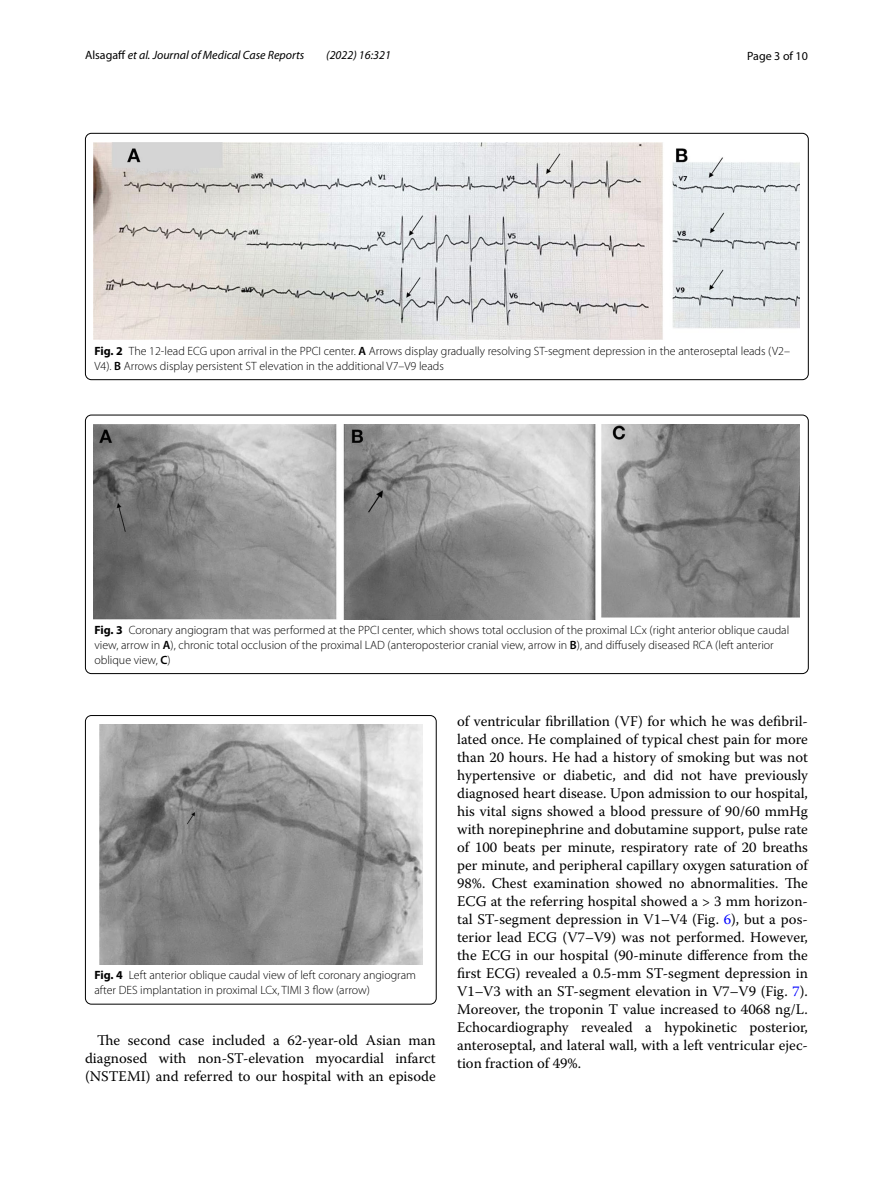
<style>
.page{position:relative;width:893px;height:1187px;background:#fff}
.page>*{position:absolute;margin:0;border:0;box-sizing:border-box;transform-origin:0 0}
.t1{font:14.7px/18px "Warnock Pro";color:#000;text-align:justify}
.t2{font:300 12px/15px "Myriad Pro";color:#000}
.t3{font:italic 12px "Myriad Pro";color:#000}
.t4{font:12px "Myriad Pro";color:#000}
.s1{font-style:normal}
.s2{font-weight:700}
.s3{font-weight:600}
.s4{color:#00f}
</style>
<div class="page">
<img style="left:94px;top:142px;width:706px;height:198px">
<div style="left:85px;top:133px;width:723px;height:247px;border:1px solid #000;border-radius:6px"></div>
<img style="left:94px;top:424px;width:706px;height:195px">
<div style="left:85px;top:415px;width:723px;height:258px;border:1px solid #000;border-radius:6px"></div>
<img style="left:99px;top:724px;width:323px;height:240px">
<div style="left:85px;top:715px;width:351px;height:289px;border:1px solid #000;border-radius:6px"></div>
<p class="t3" style="left:85px;top:48px;width:221px"><span class="s1">Alsagaff</span> et al. Journal of Medical Case Reports</p>
<p class="t3" style="left:326px;top:48px;width:66px">(2022) 16:321</p>
<p class="t4" style="left:747px;top:48px;width:62px">Page 3 of 10</p>
<p class="t2" style="left:94px;top:343px;width:697px"><span class="s2">Fig. 2</span> The 12-lead ECG upon arrival in the PPCI center. <span class="s3">A</span> Arrows display gradually resolving ST-segment depression in the anteroseptal leads (V2–<br>V4). <span class="s3">B</span> Arrows display persistent ST elevation in the additional V7–V9 leads</p>
<p class="t2" style="left:94px;top:623px;width:696px"><span class="s2">Fig. 3</span> Coronary angiogram that was performed at the PPCI center, which shows total occlusion of the proximal LCx (right anterior oblique caudal view, arrow in <span class="s3">A</span>), chronic total occlusion of the proximal LAD (anteroposterior cranial view, arrow in <span class="s3">B</span>), and diffusely diseased RCA (left anterior oblique view, <span class="s3">C</span>)</p>
<p class="t2" style="left:94px;top:967px;width:323px"><span class="s2">Fig. 4</span> Left anterior oblique caudal view of left coronary angiogram after DES implantation in proximal LCx, TIMI 3 flow (arrow)</p>
<p class="t1" style="left:85px;top:1030px;width:352px;text-indent:12px">The second case included a 62-year-old Asian man diagnosed with non-ST-elevation myocardial infarct (NSTEMI) and referred to our hospital with an episode</p>
<p class="t1" style="left:457px;top:711px;width:352px">of ventricular fibrillation (VF) for which he was defibril&shy;lated once. He complained of typical chest pain for more than 20 hours. He had a history of smoking but was not hypertensive or diabetic, and did not have previously diagnosed heart disease. Upon admission to our hospital, his vital signs showed a blood pressure of 90/60 mmHg with norepinephrine and dobutamine support, pulse rate of 100 beats per minute, respiratory rate of 20 breaths per minute, and peripheral capillary oxygen saturation of 98%. Chest examination showed no abnormalities. The ECG at the referring hospital showed a &gt; 3 mm horizon&shy;tal ST-segment depression in V1–V4 (Fig. <span class="s4">6</span>), but a pos&shy;terior lead ECG (V7–V9) was not performed. However, the ECG in our hospital (90-minute difference from the first ECG) revealed a 0.5-mm ST-segment depression in V1–V3 with an ST-segment elevation in V7–V9 (Fig. <span class="s4">7</span>).<br>Moreover, the troponin T value increased to 4068 ng/L.<br>Echocardiography revealed a hypokinetic posterior, anteroseptal, and lateral wall, with a left ventricular ejec&shy;tion fraction of 49%.</p>
</div>
